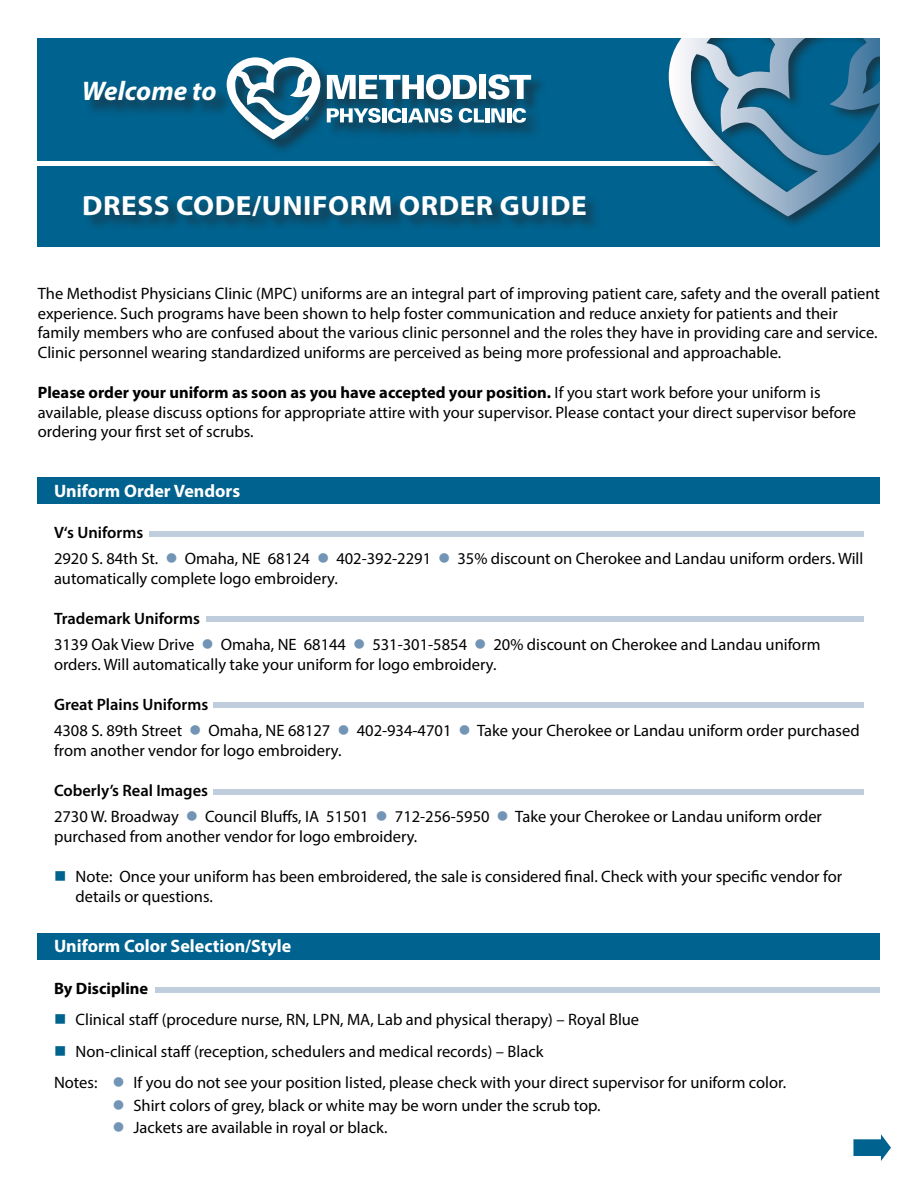
<style>
.page{position:relative;width:918px;height:1188px;background:#fff}
.page>*{position:absolute;margin:0;border:0;box-sizing:border-box;transform-origin:0 0}
.t1{font:700 27.9px "Myriad Pro";letter-spacing:.02em;color:#fff;scale:1.05 1}
.t2{font:italic 700 27px "Myriad Pro";color:#fff}
.t3{font:700 18px "Myriad Pro";color:#fff}
.misc{font:16.5px/19.8px "Myriad Pro";color:#000001}
.t4{font:600 16.5px "Myriad Pro";color:#000001}
.misc-2{font:700 16.5px "Myriad Pro";color:#000001}
.s1{font-weight:700}
.s2{color:#7295b5}
.s3{color:#00628e}
</style>
<div class="page">
<div style="left:38px;top:38px;width:842px;height:209px;background:#00628e"></div>
<hr style="left:38px;top:162px;width:691px;height:4px;background:#fff">
<div style="left:85px;top:196px;width:517px;height:36px;background:#231f20;opacity:.6"></div>
<div style="left:38px;top:933px;width:842px;height:27px;background:#00628e"></div>
<div style="left:85px;top:82px;width:147px;height:35px;background:#231f20;opacity:.6"></div>
<svg style="left:853px;top:1134px;width:38px;height:27px"></svg>
<div style="left:38px;top:477px;width:842px;height:27px;background:#00628e"></div>
<div style="left:666px;top:5px;width:252px;height:224px;background:#231f20;opacity:.6"></div>
<svg style="left:669px;top:38px;width:211px;height:178px"></svg>
<div style="left:156px;top:987px;width:724px;height:5px;background:#bfcddc"></div>
<div style="left:227px;top:58px;width:320px;height:97px;background:#231f20;opacity:.6"></div>
<svg style="left:327px;top:108px;width:54px;height:15px"></svg>
<hr style="left:382px;top:108px;width:4px;height:14px;background:#fff">
<svg style="left:388px;top:108px;width:13px;height:15px"></svg>
<hr style="left:403px;top:108px;width:4px;height:14px;background:#fff">
<svg style="left:408px;top:108px;width:44px;height:15px"></svg>
<svg style="left:459px;top:108px;width:25px;height:15px"></svg>
<hr style="left:485px;top:108px;width:4px;height:14px;background:#fff">
<svg style="left:491px;top:108px;width:14px;height:14px"></svg>
<hr style="left:507px;top:108px;width:4px;height:14px;background:#fff">
<svg style="left:512px;top:108px;width:14px;height:15px"></svg>
<svg style="left:327px;top:74px;width:150px;height:26px;background:#92b2c1"></svg>
<div style="left:479px;top:75px;width:7px;height:24px;background:#fff"></div>
<svg style="left:488px;top:74px;width:43px;height:26px"></svg>
<svg style="left:227px;top:57px;width:93px;height:82px"></svg>
<div style="left:149px;top:531px;width:715px;height:6px;background:#bfcddc"></div>
<div style="left:206px;top:617px;width:658px;height:5px;background:#bfcddc"></div>
<div style="left:214px;top:702px;width:650px;height:5px;background:#bfcddc"></div>
<div style="left:214px;top:789px;width:650px;height:5px;background:#bfcddc"></div>
<div style="left:608px;top:0;width:310px;height:38px;background:#fff"></div>
<div style="left:880px;top:15px;width:38px;height:242px;background:#fff"></div>
<p class="t2" style="left:82px;top:74px;width:136px">Welcome to</p>
<p class="t1" style="left:82px;top:187px;width:482px">DRESS CODE/UNIFORM ORDER GUIDE</p>
<p class="misc" style="left:38px;top:283px;width:844px">The Methodist Physicians Clinic (MPC) uniforms are an integral part of improving patient care, safety and the overall patient experience. Such programs have been shown to help foster communication and reduce anxiety for patients and their family members who are confused about the various clinic personnel and the roles they have in providing care and service.<br>Clinic personnel wearing standardized uniforms are perceived as being more professional and approachable.</p>
<p class="misc" style="left:38px;top:382px;width:820px"><span class="s1">Please order your uniform as soon as you have accepted your position.</span> If you start work before your uniform is available, please discuss options for appropriate attire with your supervisor. Please contact your direct supervisor before ordering your first set of scrubs.</p>
<p class="t3" style="left:54px;top:479px;width:188px">Uniform Order Vendors</p>
<p class="t4" style="left:54px;top:522px;width:91px">V‘s Uniforms</p>
<p class="misc" style="left:54px;top:549px;width:811px">2920 S. 84th St. <span class="s2">●</span> Omaha, NE 68124 <span class="s2">●</span> 402-392-2291 <span class="s2">●</span> 35% discount on Cherokee and Landau uniform orders. Will automatically complete logo embroidery.</p>
<p class="t4" style="left:54px;top:608px;width:147px">Trademark Uniforms</p>
<p class="misc" style="left:54px;top:635px;width:768px">3139 Oak View Drive <span class="s2">●</span> Omaha, NE 68144 <span class="s2">●</span> 531-301-5854 <span class="s2">●</span> 20% discount on Cherokee and Landau uniform orders. Will automatically take your uniform for logo embroidery.</p>
<p class="t4" style="left:54px;top:694px;width:156px">Great Plains Uniforms</p>
<p class="misc" style="left:54px;top:721px;width:807px">4308 S. 89th Street <span class="s2">●</span> Omaha, NE 68127 <span class="s2">●</span> 402-934-4701 <span class="s2">●</span> Take your Cherokee or Landau uniform order purchased from another vendor for logo embroidery.</p>
<p class="t4" style="left:54px;top:780px;width:156px">Coberly’s Real Images</p>
<p class="misc" style="left:54px;top:807px;width:770px">2730 W. Broadway <span class="s2">●</span> Council Bluffs, IA 51501 <span class="s2">●</span> 712-256-5950 <span class="s2">●</span> Take your Cherokee or Landau uniform order purchased from another vendor for logo embroidery.</p>
<p class="misc" style="left:76px;top:866px;width:768px;text-indent:-22px"><span class="s3">■</span> Note: Once your uniform has been embroidered, the sale is considered final. Check with your specific vendor for details or questions.</p>
<p class="t3" style="left:54px;top:935px;width:239px">Uniform Color Selection/Style</p>
<p class="misc-2" style="left:54px;top:977px;width:96px">By Discipline</p>
<p class="misc" style="left:54px;top:1010px;width:587px"><span class="s3">■</span> Clinical staff (procedure nurse, RN, LPN, MA, Lab and physical therapy) – Royal Blue</p>
<p class="misc" style="left:54px;top:1041px;width:491px"><span class="s3">■</span> Non-clinical staff (reception, schedulers and medical records) – Black</p>
<p class="misc" style="left:54px;top:1073px;width:734px">Notes: <span class="s2">●</span> If you do not see your position listed, please check with your direct supervisor for uniform color.</p>
<p class="misc" style="left:112px;top:1095px;width:490px"><span class="s2">●</span> Shirt colors of grey, black or white may be worn under the scrub top.</p>
<p class="misc" style="left:112px;top:1118px;width:276px"><span class="s2">●</span> Jackets are available in royal or black.</p>
</div>
